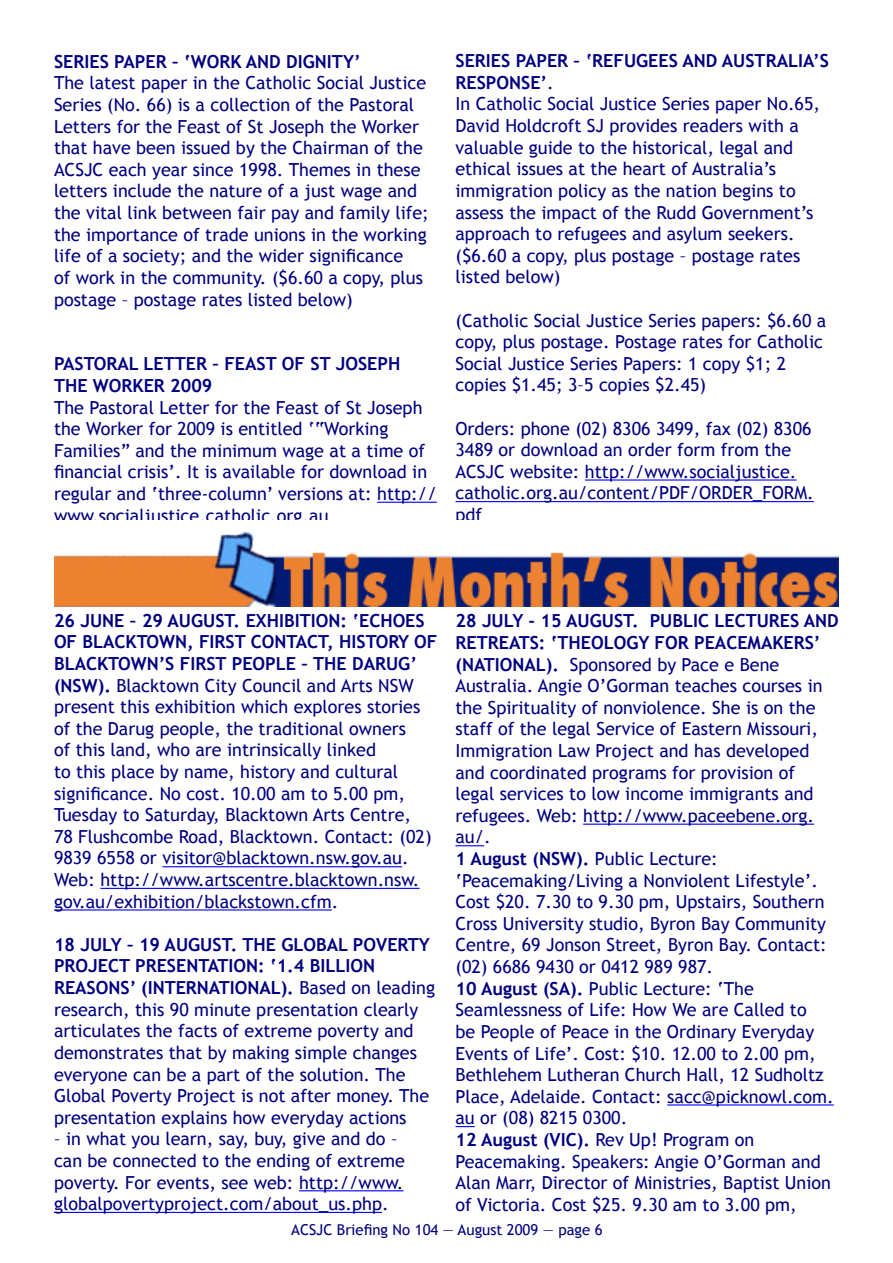
<style>
.page{position:relative;width:893px;height:1263px;background:#fff}
.page>*{position:absolute;margin:0;border:0;box-sizing:border-box;transform-origin:0 0}
.t1{font:18px/21.6px "Trebuchet MS";color:#000080}
.t2{font:700 18px/21.6px "Trebuchet MS";color:#000080}
.t3{font:15px "Trebuchet MS";color:#000080}
.s1{font-weight:400}
.s2{font-weight:700}
</style>
<div class="page">
<hr style="left:377px;top:502px;width:60px;height:1px;background:#00f">
<hr style="left:585px;top:479px;width:212px;height:2px;background:#00f">
<hr style="left:455px;top:501px;width:359px;height:1px;background:#00f">
<img style="left:54px;top:531px;width:785px;height:75px">
<hr style="left:162px;top:866px;width:240px;height:1px;background:#00f">
<hr style="left:100px;top:888px;width:320px;height:1px;background:#00f">
<hr style="left:54px;top:909px;width:278px;height:1px;background:#00f">
<hr style="left:299px;top:1190px;width:105px;height:1px;background:#00f">
<hr style="left:54px;top:1212px;width:328px;height:1px;background:#00f">
<hr style="left:583px;top:824px;width:231px;height:1px;background:#00f">
<svg style="left:455px;top:845px;width:29px;height:1px"></svg>
<hr style="left:667px;top:1104px;width:167px;height:1px;background:#00f">
<svg style="left:455px;top:1126px;width:20px;height:1px"></svg>
<p class="t2" style="left:54px;top:51px;width:308px">SERIES PAPER – ‘WORK AND DIGNITY’</p>
<p class="t1" style="left:54px;top:73px;width:376px">The latest paper in the Catholic Social Justice Series (No. 66) is a collection of the Pastoral Letters for the Feast of St Joseph the Worker that have been issued by the Chairman of the ACSJC each year since 1998. Themes in these letters include the nature of a just wage and the vital link between fair pay and family life; the importance of trade unions in the working life of a society; and the wider significance<br>of work in the community. ($6.60 a copy, plus postage – postage rates listed below)</p>
<p class="t2" style="left:54px;top:353px;width:348px">PASTORAL LETTER – FEAST OF ST JOSEPH<br>THE WORKER 2009</p>
<p class="t1" style="left:54px;top:397px;width:384px">The Pastoral Letter for the Feast of St Joseph the Worker for 2009 is entitled ‘“Working Families” and the minimum wage at a time of financial crisis’. It is available for download in regular and ‘three-column’ versions at: http:// www.socialjustice.catholic.org.au</p>
<p class="t2" style="left:455px;top:50px;width:375px">SERIES PAPER – ‘REFUGEES AND AUSTRALIA’S<br>RESPONSE’<span class="s1">.</span></p>
<p class="t1" style="left:455px;top:94px;width:366px">In Catholic Social Justice Series paper No.65, David Holdcroft SJ provides readers with a valuable guide to the historical, legal and ethical issues at the heart of Australia’s immigration policy as the nation begins to assess the impact of the Rudd Government’s approach to refugees and asylum seekers. ($6.60 a copy, plus postage – postage rates listed below)</p>
<p class="t1" style="left:455px;top:310px;width:372px">(Catholic Social Justice Series papers: $6.60 a copy, plus postage. Postage rates for Catholic Social Justice Series Papers: 1 copy $1; 2 copies $1.45; 3–5 copies $2.45)</p>
<p class="t1" style="left:455px;top:418px;width:360px">Orders: phone (02) 8306 3499, fax (02) 8306<br>3489 or download an order form from the ACSJC website: http://www.socialjustice. catholic.org.au/content/PDF/ORDER_FORM. pdf</p>
<p class="t1" style="left:54px;top:610px;width:385px"><span class="s2">26 JUNE – 29 AUGUST. EXHIBITION: ‘ECHOES OF BLACKTOWN, FIRST CONTACT, HISTORY OF BLACKTOWN’S FIRST PEOPLE – THE DARUG’ (NSW).</span> Blacktown City Council and Arts NSW present this exhibition which explores stories of the Darug people, the traditional owners<br>of this land, who are intrinsically linked<br>to this place by name, history and cultural significance. No cost. 10.00 am to 5.00 pm, Tuesday to Saturday, Blacktown Arts Centre,<br>78 Flushcombe Road, Blacktown. Contact: (02)<br>9839 6558 or visitor@blacktown.nsw.gov.au.<br>Web: http://www.artscentre.blacktown.nsw. gov.au/exhibition/blackstown.cfm.</p>
<p class="t1" style="left:54px;top:934px;width:383px"><span class="s2">18 JULY – 19 AUGUST. THE GLOBAL POVERTY PROJECT PRESENTATION: ‘1.4 BILLION REASONS’ (INTERNATIONAL).</span> Based on leading research, this 90 minute presentation clearly articulates the facts of extreme poverty and demonstrates that by making simple changes everyone can be a part of the solution. The Global Poverty Project is not after money. The presentation explains how everyday actions</p>
<p class="t1" style="left:54px;top:1128px;width:352px">– in what you learn, say, buy, give and do – can be connected to the ending of extreme poverty. For events, see web: http://www. globalpovertyproject.com/about_us.php.</p>
<p class="t1" style="left:455px;top:610px;width:385px"><span class="s2">28 JULY - 15 AUGUST. PUBLIC LECTURES AND RETREATS: ‘THEOLOGY FOR PEACEMAKERS’ (NATIONAL).</span> Sponsored by Pace e Bene Australia. Angie O’Gorman teaches courses in the Spirituality of nonviolence. She is on the staff of the legal Service of Eastern Missouri, Immigration Law Project and has developed and coordinated programs for provision of<br>legal services to low income immigrants and refugees. Web: http://www.paceebene.org. au/.</p>
<p class="t1" style="left:455px;top:848px;width:373px"><span class="s2">1 August (NSW).</span> Public Lecture: ‘Peacemaking/Living a Nonviolent Lifestyle’.<br>Cost $20. 7.30 to 9.30 pm, Upstairs, Southern Cross University studio, Byron Bay Community Centre, 69 Jonson Street, Byron Bay. Contact: (02) 6686 9430 or 0412 989 987.</p>
<p class="t1" style="left:455px;top:978px;width:380px"><span class="s2">10 August (SA).</span> Public Lecture: ‘The Seamlessness of Life: How We are Called to<br>be People of Peace in the Ordinary Everyday Events of Life’. Cost: $10. 12.00 to 2.00 pm, Bethlehem Lutheran Church Hall, 12 Sudholtz Place, Adelaide. Contact: sacc@picknowl.com. au or (08) 8215 0300.</p>
<p class="t1" style="left:455px;top:1129px;width:377px"><span class="s2">12 August (VIC).</span> Rev Up! Program on Peacemaking. Speakers: Angie O’Gorman and Alan Marr, Director of Ministries, Baptist Union of Victoria. Cost $25. 9.30 am to 3.00 pm,</p>
<p class="t3" style="left:291px;top:1221px;width:313px">ACSJC Briefing No 104 — August 2009 — page 6</p>
</div>
